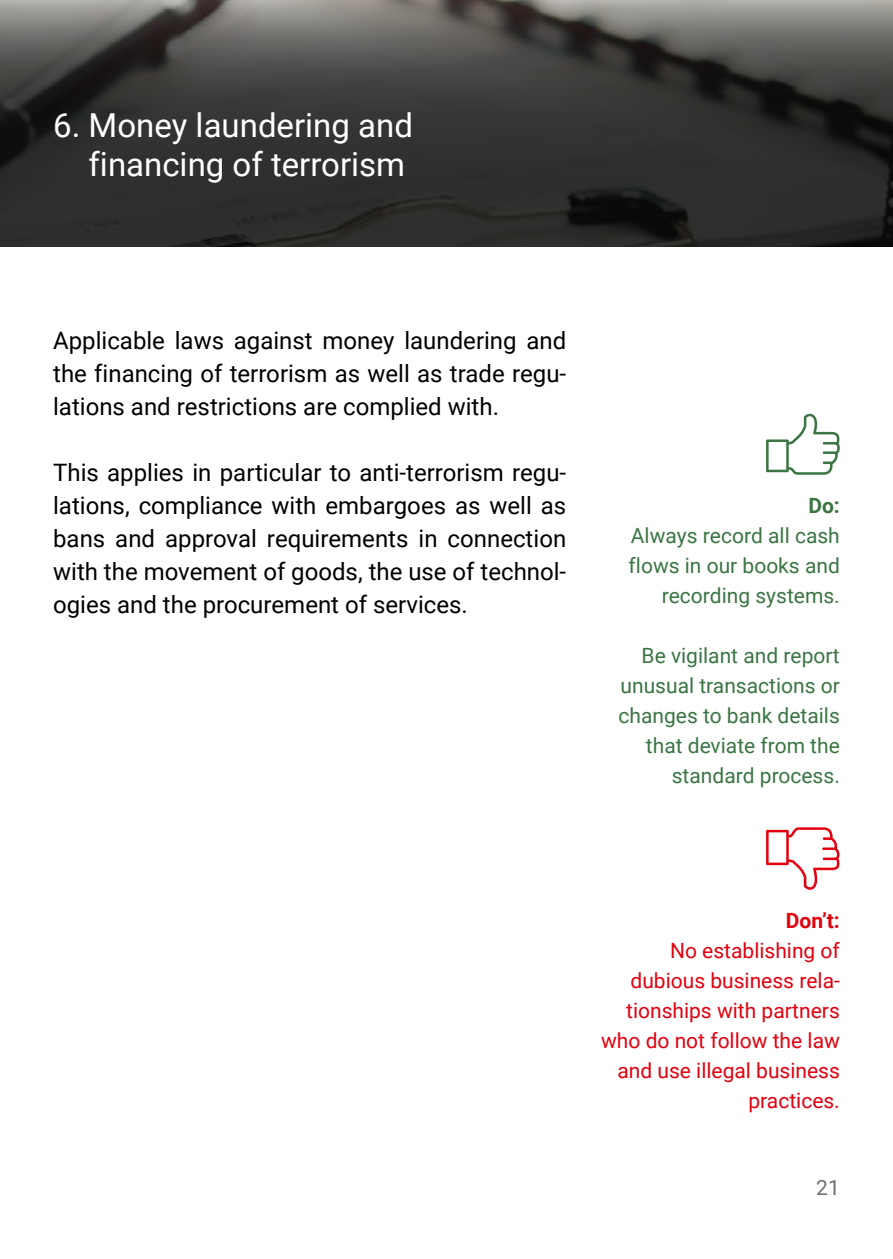
<style>
.page{position:relative;width:893px;height:1259px;background:#fff}
.page>*{position:absolute;margin:0;border:0;box-sizing:border-box;transform-origin:0 0}
.t1{font:33px/39.6px "Roboto";color:#fff;text-align:right}
.t2{font:24px/33px "Roboto";color:#000;text-align:justify}
.t3{font:21px/30px "Roboto";color:#3a7543;text-align:right}
.t4{font:21px/30px "Roboto";color:#e3000f;text-align:right}
.t5{font:700 21px "Roboto";color:#e3000f}
.t6{font:700 21px "Roboto";color:#3a7543}
.t7{font:21px "Roboto";color:#6f6f6e}
</style>
<div class="page">
<svg style="left:0;top:0;width:893px;height:247px;background:#3d3d3b"></svg>
<svg style="left:766px;top:413px;width:74px;height:62px"></svg>
<svg style="left:766px;top:827px;width:74px;height:62px"></svg>
<h1 class="t1" style="left:53px;top:104px;width:361px">6. Money laundering and financing of terrorism</h1>
<p class="t2" style="left:53px;top:323px;width:515px">Applicable laws against money laundering and the financing of terrorism as well as trade regu&shy;lations and restrictions are complied with.</p>
<p class="t2" style="left:53px;top:455px;width:515px">This applies in particular to anti-terrorism regu&shy;lations, compliance with embargoes as well as bans and approval requirements in connection with the movement of goods, the use of technol&shy;ogies and the procurement of services.</p>
<p class="t6" style="left:808px;top:491px;width:33px">Do:</p>
<p class="t3" style="left:629px;top:520px;width:213px">Always record all cash flows in our books and recording systems.</p>
<p class="t3" style="left:619px;top:640px;width:223px">Be vigilant and report unusual transactions or changes to bank details that deviate from the standard process.</p>
<p class="t5" style="left:786px;top:906px;width:55px">Don’t:</p>
<p class="t4" style="left:601px;top:935px;width:240px">No establishing of dubious business rela&shy;tionships with partners who do not follow the law and use illegal business practices.</p>
<p class="t7" style="left:816px;top:1173px;width:25px">21</p>
</div>
